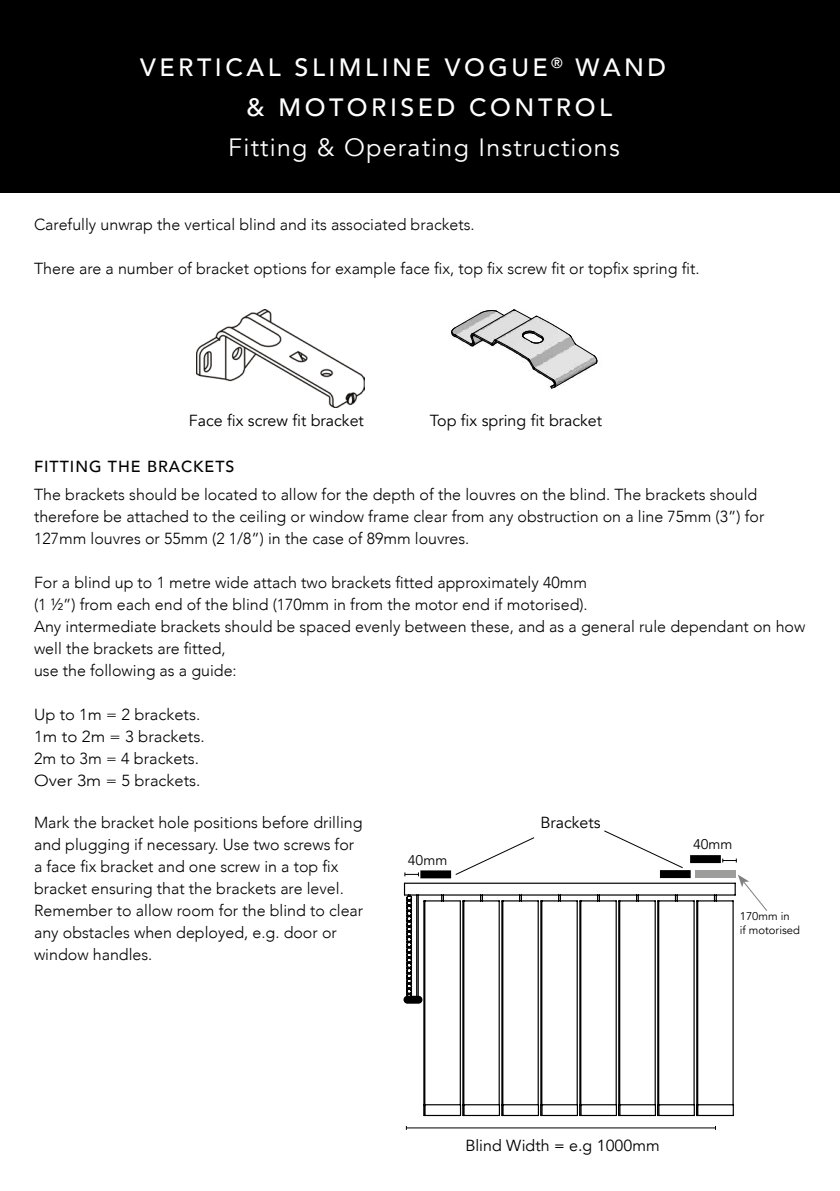
<style>
.page{position:relative;width:840px;height:1191px;background:#fff}
.page>*{position:absolute;margin:0;border:0;box-sizing:border-box;transform-origin:0 0}
.t1{font:500 25px/40.2px "Avenir";letter-spacing:.14em;color:#fff}
.t2{font:25px "Avenir";letter-spacing:.05em;color:#fff}
.t3{font:300 16px/22px "Avenir";color:#000}
.t4{font:16px "Avenir";color:#000}
.t5{font:500 16px "Avenir";letter-spacing:.06em;color:#000}
.t6{font:14px "Avenir";color:#000}
.t7{font:11.2px/13.4px "Avenir";color:#000}
</style>
<div class="page">
<div style="left:0;top:0;width:839px;height:193px;background:#000"></div>
<img style="left:196px;top:310px;width:168px;height:97px">
<svg style="left:451px;top:310px;width:147px;height:79px"></svg>
<hr style="left:406px;top:1127px;width:309px;height:1px;background:#000">
<hr style="left:425px;top:1104px;width:35px;height:1px;background:#000">
<hr style="left:425px;top:1114px;width:35px;height:2px;background:#000">
<hr style="left:463px;top:1104px;width:36px;height:1px;background:#000">
<hr style="left:463px;top:1114px;width:36px;height:2px;background:#000">
<hr style="left:502px;top:1104px;width:36px;height:1px;background:#000">
<hr style="left:502px;top:1114px;width:36px;height:2px;background:#000">
<hr style="left:541px;top:1104px;width:36px;height:1px;background:#000">
<hr style="left:541px;top:1114px;width:36px;height:2px;background:#000">
<hr style="left:580px;top:1104px;width:36px;height:1px;background:#000">
<hr style="left:580px;top:1114px;width:36px;height:2px;background:#000">
<hr style="left:619px;top:1104px;width:36px;height:1px;background:#000">
<hr style="left:619px;top:1114px;width:36px;height:2px;background:#000">
<hr style="left:658px;top:1104px;width:36px;height:1px;background:#000">
<hr style="left:658px;top:1114px;width:36px;height:2px;background:#000">
<hr style="left:697px;top:1104px;width:35px;height:1px;background:#000">
<hr style="left:697px;top:1114px;width:35px;height:2px;background:#000">
<hr style="left:459px;top:901px;width:1px;height:203px;background:#000">
<hr style="left:424px;top:901px;width:1px;height:203px;background:#000">
<hr style="left:423px;top:901px;width:1px;height:203px;background:#000">
<svg style="left:423px;top:1104px;width:2px;height:12px"></svg>
<hr style="left:498px;top:901px;width:1px;height:203px;background:#000">
<hr style="left:463px;top:901px;width:1px;height:203px;background:#000">
<hr style="left:462px;top:901px;width:1px;height:203px;background:#000">
<svg style="left:459px;top:1104px;width:5px;height:12px"></svg>
<hr style="left:537px;top:901px;width:1px;height:203px;background:#000">
<hr style="left:502px;top:901px;width:1px;height:203px;background:#000">
<hr style="left:501px;top:901px;width:1px;height:203px;background:#000">
<svg style="left:498px;top:1104px;width:5px;height:12px"></svg>
<hr style="left:576px;top:901px;width:1px;height:203px;background:#000">
<hr style="left:541px;top:901px;width:1px;height:203px;background:#000">
<hr style="left:540px;top:901px;width:1px;height:203px;background:#000">
<svg style="left:537px;top:1104px;width:5px;height:12px"></svg>
<hr style="left:615px;top:901px;width:1px;height:203px;background:#000">
<hr style="left:580px;top:901px;width:1px;height:203px;background:#000">
<hr style="left:579px;top:901px;width:1px;height:203px;background:#000">
<svg style="left:576px;top:1104px;width:5px;height:12px"></svg>
<hr style="left:654px;top:901px;width:1px;height:203px;background:#000">
<hr style="left:618px;top:901px;width:2px;height:203px;background:#000">
<svg style="left:615px;top:1104px;width:5px;height:12px"></svg>
<hr style="left:693px;top:901px;width:1px;height:203px;background:#000">
<hr style="left:657px;top:901px;width:2px;height:203px;background:#000">
<hr style="left:656px;top:901px;width:2px;height:203px;background:#000">
<svg style="left:654px;top:1104px;width:5px;height:12px"></svg>
<hr style="left:732px;top:901px;width:1px;height:203px;background:#000">
<hr style="left:696px;top:901px;width:2px;height:203px;background:#000">
<hr style="left:695px;top:901px;width:2px;height:203px;background:#000">
<svg style="left:693px;top:1104px;width:5px;height:12px"></svg>
<svg style="left:403px;top:830px;width:364px;height:173px"></svg>
<h1 class="t1" style="left:246px;top:46px;width:421px;text-indent:-106px">VERTICAL SLIMLINE VOGUE<sup>®</sup> WAND &amp; MOTORISED CONTROL</h1>
<h1 class="t2" style="left:228px;top:133px;width:393px">Fitting &amp; Operating Instructions</h1>
<p class="t3" style="left:34px;top:213px;width:442px">Carefully unwrap the vertical blind and its associated brackets.</p>
<p class="t3" style="left:34px;top:257px;width:666px">There are a number of bracket options for example face fix, top fix screw fit or topfix spring fit.</p>
<p class="t4" style="left:189px;top:410px;width:176px">Face fix screw fit bracket</p>
<p class="t4" style="left:429px;top:410px;width:174px">Top fix spring fit bracket</p>
<p class="t5" style="left:34px;top:452px;width:202px">FITTING THE BRACKETS</p>
<p class="t3" style="left:34px;top:483px;width:731px">The brackets should be located to allow for the depth of the louvres on the blind. The brackets should therefore be attached to the ceiling or window frame clear from any obstruction on a line 75mm (3”) for<br>127mm louvres or 55mm (2 1/8”) in the case of 89mm louvres.</p>
<p class="t3" style="left:34px;top:571px;width:772px">For a blind up to 1 metre wide attach two brackets fitted approximately 40mm<br>(1 ½”) from each end of the blind (170mm in from the motor end if motorised).<br>Any intermediate brackets should be spaced evenly between these, and as a general rule dependant on how well the brackets are fitted,<br>use the following as a guide:</p>
<p class="t3" style="left:34px;top:703px;width:172px">Up to 1m = 2 brackets.<br>1m to 2m = 3 brackets.<br>2m to 3m = 4 brackets.<br>Over 3m = 5 brackets.</p>
<p class="t3" style="left:34px;top:811px;width:330px">Mark the bracket hole positions before drilling and plugging if necessary. Use two screws for a face fix bracket and one screw in a top fix bracket ensuring that the brackets are level.<br>Remember to allow room for the blind to clear any obstacles when deployed, e.g. door or window handles.</p>
<p class="t6" style="left:407px;top:851px;width:41px">40mm</p>
<p class="t4" style="left:540px;top:813px;width:62px">Brackets</p>
<p class="t6" style="left:692px;top:836px;width:41px">40mm</p>
<p class="t7" style="left:739px;top:909px;width:62px">170mm in<br>if motorised</p>
<p class="t4" style="left:465px;top:1135px;width:196px">Blind Width = e.g 1000mm</p>
</div>
